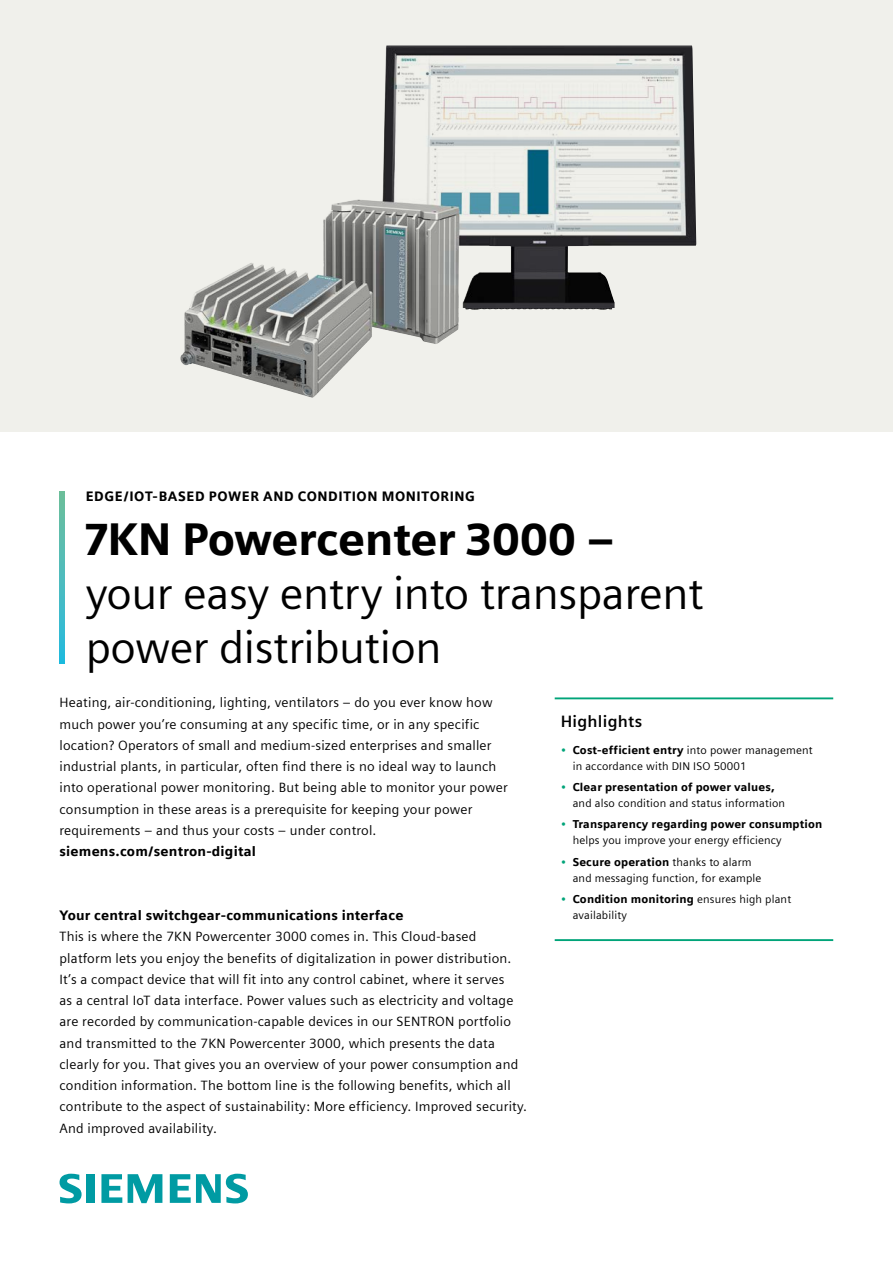
<style>
.page{position:relative;width:893px;height:1263px;background:#fff}
.page>*{position:absolute;margin:0;border:0;box-sizing:border-box;transform-origin:0 0}
.t1{font:45px/54px "Siemens Sans Global";letter-spacing:-.01em;color:#000}
.t2{font:900 45px "Siemens Sans";letter-spacing:-.01em;color:#000}
.t3{font:700 16.5px "Siemens Sans Global";letter-spacing:.015em;color:#000}
.t4{font:13.5px/21.3px "Siemens Sans Global";letter-spacing:.015em;color:#000}
.t5{font:900 13.5px "Siemens Sans";letter-spacing:.015em;color:#000}
.t6{font:900 13.5px "Siemens Sans";letter-spacing:.04em;color:#000}
.t7{font:900 11.25px "Siemens Sans";letter-spacing:.015em;color:#000}
.t8{font:11.25px "Siemens Sans Global";letter-spacing:.015em;color:#000}
.s1{font-family:"Siemens Sans Global";font-weight:400;color:#00a479}
.s2{font-family:"Siemens Sans Global";font-weight:400}
</style>
<div class="page">
<svg style="left:0;top:0;width:893px;height:432px;fill:#f0f0eb"></svg>
<img style="left:297px;top:45px;width:89px;height:234px">
<svg style="left:60px;top:1174px;width:34px;height:29px"></svg>
<svg style="left:101px;top:1174px;width:21px;height:29px"></svg>
<svg style="left:128px;top:1174px;width:34px;height:29px"></svg>
<svg style="left:170px;top:1174px;width:78px;height:29px"></svg>
<svg style="left:60px;top:491px;width:4px;height:172px"></svg>
<hr style="left:555px;top:697px;width:278px;height:2px;background:#00a479">
<hr style="left:555px;top:939px;width:278px;height:2px;background:#00a479">
<p class="t6" style="left:86px;top:486px;width:391px">EDGE/IOT-BASED POWER AND CONDITION MONITORING</p>
<h1 class="t2" style="left:86px;top:504px;width:531px">7KN Powercenter 3000 –</h1>
<h1 class="t1" style="left:86px;top:567px;width:619px">your easy entry into transparent power distribution</h1>
<p class="t4" style="left:60px;top:692px;width:450px">Heating, air-conditioning, lighting, ventilators – do you ever know how much power you’re consuming at any specific time, or in any specific location? Operators of small and medium-sized enterprises and smaller industrial plants, in particular, often find there is no ideal way to launch into operational power monitoring. But being able to monitor your power consumption in these areas is a prerequisite for keeping your power requirements – and thus your costs – under control.</p>
<p class="t5" style="left:60px;top:841px;width:198px">siemens.com/sentron-digital</p>
<p class="t5" style="left:60px;top:904px;width:345px">Your central switchgear-communications interface</p>
<p class="t4" style="left:60px;top:926px;width:469px">This is where the 7KN Powercenter 3000 comes in. This Cloud-based platform lets you enjoy the benefits of digitalization in power distribution.<br>It’s a compact device that will fit into any control cabinet, where it serves<br>as a central IoT data interface. Power values such as electricity and voltage are recorded by communication-capable devices in our SENTRON portfolio and transmitted to the 7KN Powercenter 3000, which presents the data clearly for you. That gives you an overview of your power consumption and condition information. The bottom line is the following benefits, which all contribute to the aspect of sustainability: More efficiency. Improved security.<br>And improved availability.</p>
<p class="t3" style="left:561px;top:712px;width:83px">Highlights</p>
<p class="t7" style="left:561px;top:741px;width:254px"><span class="s1">•</span> Cost-efficient entry <span class="s2">into power management</span></p>
<p class="t8" style="left:573px;top:759px;width:176px">in accordance with DIN ISO 50001</p>
<p class="t7" style="left:561px;top:778px;width:215px"><span class="s1">•</span> Clear presentation of power values,</p>
<p class="t8" style="left:573px;top:797px;width:214px">and also condition and status information</p>
<p class="t7" style="left:561px;top:815px;width:263px"><span class="s1">•</span> Transparency regarding power consumption</p>
<p class="t8" style="left:573px;top:834px;width:211px">helps you improve your energy efficiency</p>
<p class="t7" style="left:561px;top:853px;width:192px"><span class="s1">•</span> Secure operation <span class="s2">thanks to alarm</span></p>
<p class="t8" style="left:573px;top:871px;width:190px">and messaging function, for example</p>
<p class="t7" style="left:561px;top:890px;width:232px"><span class="s1">•</span> Condition monitoring <span class="s2">ensures high plant</span></p>
<p class="t8" style="left:573px;top:908px;width:56px">availability</p>
</div>
